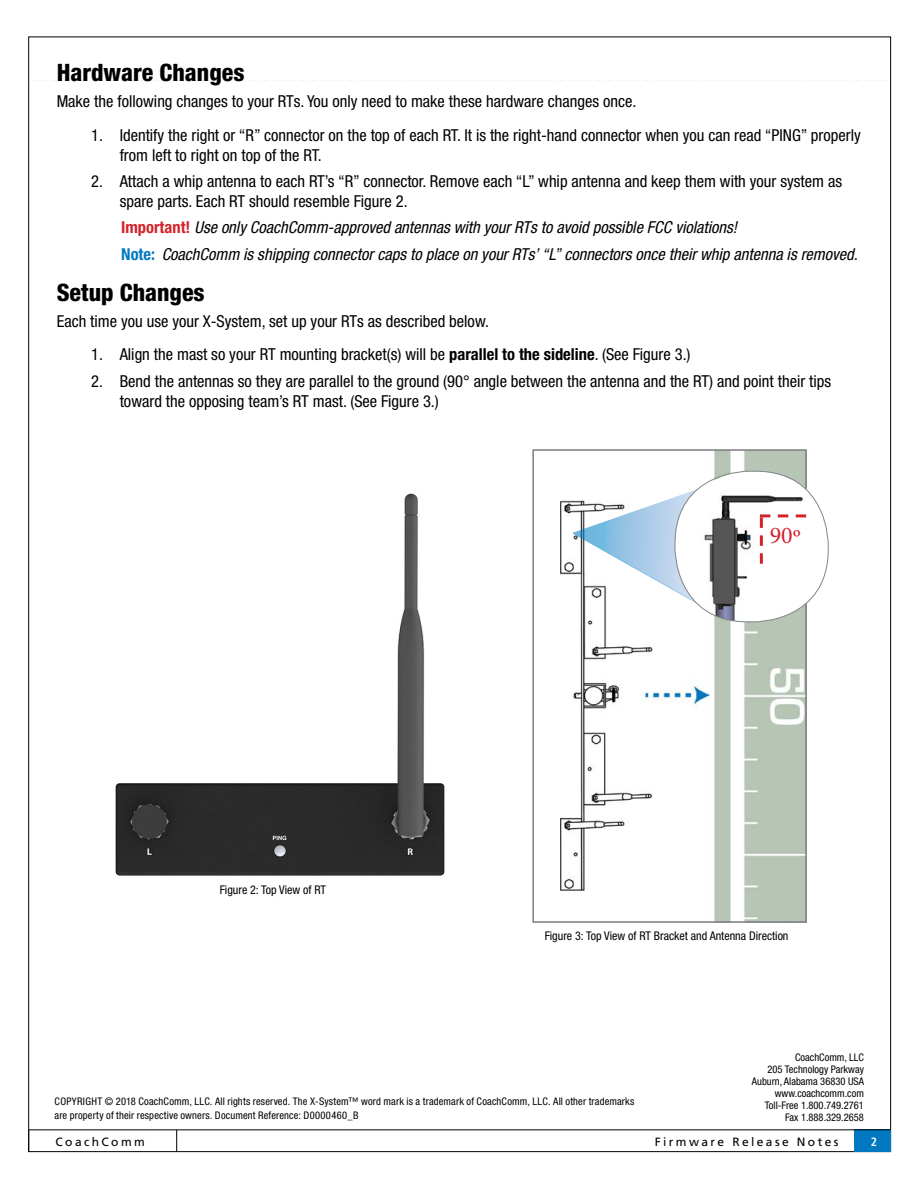
<style>
.page{position:relative;width:918px;height:1188px;background:#fff}
.page>*{position:absolute;margin:0;border:0;box-sizing:border-box;transform-origin:0 0}
.t1{font:800 condensed 24px "Helvetica Neue LT Std";color:#000}
.t2{font:24px "Minion Pro";color:#d2232a}
.t3{font:condensed 16.5px/19.8px "Helvetica Neue LT Std";color:#000}
.t4{font:italic condensed 16.5px/26.5px "Helvetica Neue LT Std";color:#000}
.t5{font:condensed 12px "Helvetica Neue LT Std";color:#000}
.t6{font:12px "Frutiger LT Std";letter-spacing:.2em;color:#000}
.t7{font:700 condensed 12px "Frutiger LT Std";color:#fff}
.t8{font:condensed 10.5px/12px "Helvetica Neue LT Std";letter-spacing:.01em;color:#000;text-align:right}
.s1{font-weight:700;font-style:normal;color:#d2232a}
.s2{font-weight:700;font-style:normal;color:#0079c1}
.s3{font-weight:700}
</style>
<div class="page">
<svg style="left:26px;top:80px;width:860px;height:1px"></svg>
<div style="left:854px;top:1129px;width:36px;height:23px;background:#0079c1"></div>
<hr style="left:29px;top:1130px;width:862px;height:1px;background:#000">
<svg style="left:176px;top:1130px;width:1px;height:22px"></svg>
<svg style="left:28px;top:1130px;width:1px;height:22px"></svg>
<img style="left:115px;top:493px;width:330px;height:383px">
<img style="left:560px;top:452px;width:244px;height:468px">
<div style="left:532px;top:449px;width:275px;height:474px;border:2px solid #7b7c7f"></div>
<svg style="left:573px;top:470px;width:179px;height:151px"></svg>
<div style="left:685px;top:471px;width:138px;height:103px;background:#fff;border-radius:50%"></div>
<img style="left:675px;top:480px;width:153px;height:142px">
<svg style="left:760px;top:514px;width:46px;height:50px"></svg>
<h1 class="t1" style="left:57px;top:57px;width:189px">Hardware Changes</h1>
<p class="t3" style="left:57px;top:92px;width:581px">Make the following changes to your RTs. You only need to make these hardware changes once.</p>
<p class="t3" style="left:120px;top:125px;width:743px;text-indent:-28px">1. Identify the right or “R” connector on the top of each RT. It is the right-hand connector when you can read “PING” properly from left to right on top of the RT.</p>
<p class="t3" style="left:120px;top:171px;width:724px;text-indent:-28px">2. Attach a whip antenna to each RT’s “R” connector. Remove each “L” whip antenna and keep them with your system as spare parts. Each RT should resemble Figure 2.</p>
<p class="t4" style="left:121px;top:215px;width:738px"><span class="s1">Important!</span> Use only CoachComm-approved antennas with your RTs to avoid possible FCC violations!<br><span class="s2">Note:</span> CoachComm is shipping connector caps to place on your RTs’ “L” connectors once their whip antenna is removed.</p>
<h1 class="t1" style="left:57px;top:277px;width:150px">Setup Changes</h1>
<p class="t3" style="left:57px;top:311px;width:434px">Each time you use your X-System, set up your RTs as described below.</p>
<p class="t3" style="left:91px;top:345px;width:601px">1. Align the mast so your RT mounting bracket(s) will be <span class="s3">parallel to the sideline</span>. (See Figure 3.)</p>
<p class="t3" style="left:120px;top:371px;width:713px;text-indent:-28px">2. Bend the antennas so they are parallel to the ground (90° angle between the antenna and the RT) and point their tips toward the opposing team’s RT mast. (See Figure 3.)</p>
<p class="t5" style="left:220px;top:883px;width:108px">Figure 2: Top View of RT</p>
<h1 class="t2" style="left:770px;top:519px;width:33px">90o</h1>
<p class="t5" style="left:545px;top:929px;width:245px">Figure 3: Top View of RT Bracket and Antenna Direction</p>
<p class="t8" style="left:55px;top:1095px;width:581px;line-height:13.5px;text-align:left">COPYRIGHT © 2018 CoachComm, LLC. All rights reserved. The X-System™ word mark is a trademark of CoachComm, LLC. All other trademarks are property of their respective owners. Document Reference: D0000460_B</p>
<p class="t8" style="left:752px;top:1051px;width:114px">CoachComm, LLC<br>205 Technology Parkway<br>Auburn, Alabama 36830 USA www.coachcomm.com<br>Toll-Free 1.800.749.2761<br>Fax 1.888.329.2658</p>
<p class="t6" style="left:56px;top:1134px;width:91px">CoachComm</p>
<p class="t6" style="left:655px;top:1134px;width:185px">Firmware Release Notes</p>
<p class="t7" style="left:871px;top:1134px;width:8px">2</p>
</div>
